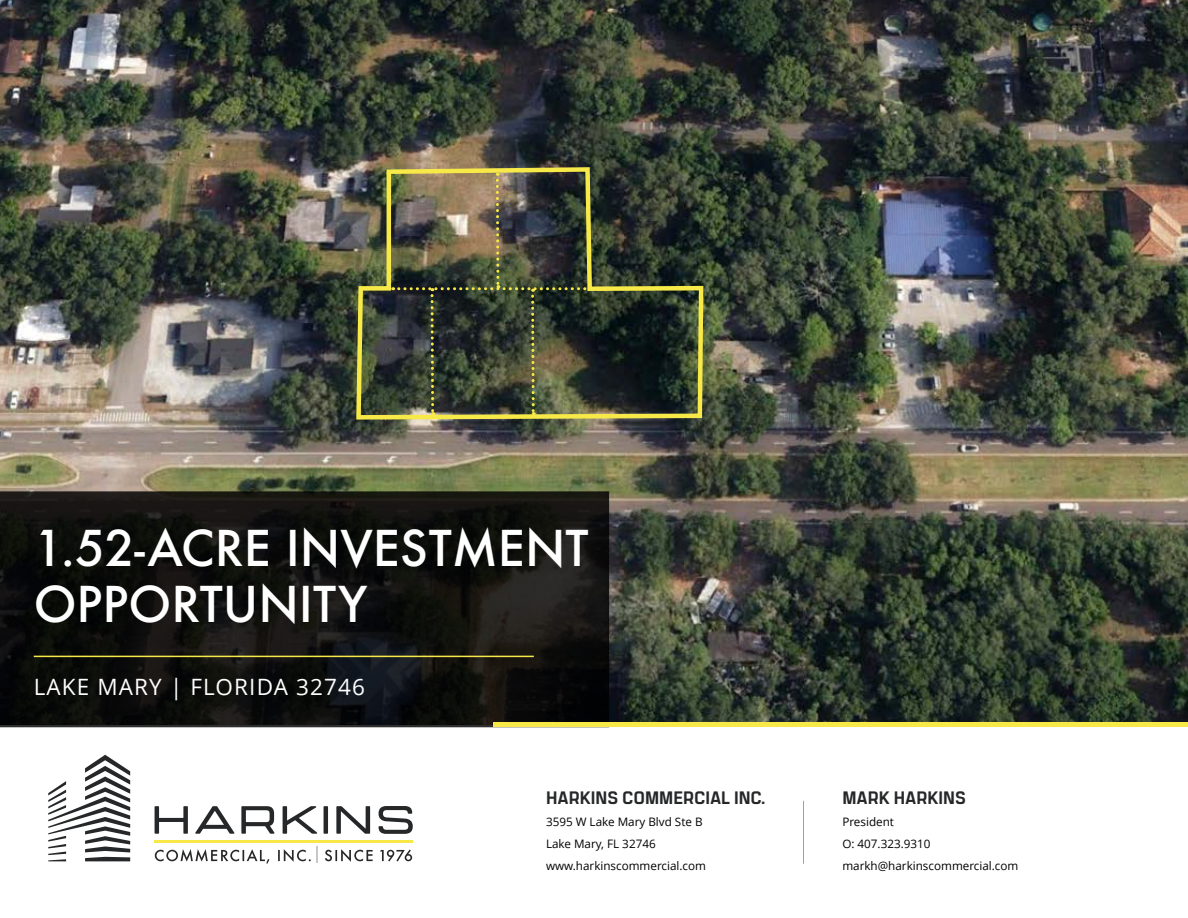
<style>
.page{position:relative;width:1188px;height:918px;background:#fff}
.page>*{position:absolute;margin:0;border:0;box-sizing:border-box;transform-origin:0 0}
.t1{font:500 48px/55.5px "Futura";color:#fff}
.t2{font:22.5px "Open Sans";letter-spacing:.05em;color:#fff}
.t3{font:800 18px "Manifold CF";color:#252729}
.t4{font:11.7px/22px "Open Sans";color:#000}
</style>
<div class="page">
<hr style="left:803px;top:801px;width:1px;height:63px;background:#9d9fa2">
<svg style="left:48px;top:755px;width:82px;height:106px"></svg>
<hr style="left:155px;top:840px;width:258px;height:2px;background:#f8e847">
<svg style="left:325px;top:849px;width:87px;height:13px"></svg>
<svg style="left:317px;top:846px;width:1px;height:17px"></svg>
<svg style="left:155px;top:849px;width:156px;height:15px"></svg>
<svg style="left:195px;top:806px;width:39px;height:28px"></svg>
<svg style="left:241px;top:806px;width:34px;height:28px"></svg>
<svg style="left:155px;top:806px;width:33px;height:28px"></svg>
<svg style="left:336px;top:806px;width:34px;height:28px"></svg>
<svg style="left:283px;top:806px;width:34px;height:28px"></svg>
<svg style="left:379px;top:806px;width:34px;height:28px"></svg>
<hr style="left:324px;top:806px;width:4px;height:28px;background:#252729">
<img style="left:0;top:0;width:1188px;height:723px">
<svg style="left:0;top:491px;width:609px;height:236px;background:#11110f"></svg>
<hr style="left:993px;top:723px;width:195px;height:4px;background:#f7e948">
<hr style="left:493px;top:723px;width:500px;height:4px;background:#f7e948">
<hr style="left:34px;top:656px;width:500px;height:1px;background:#f7e948">
<img style="left:354px;top:165px;width:352px;height:257px">
<img style="left:393px;top:173px;width:212px;height:242px">
<h1 class="t1" style="left:34px;top:520px;width:556px">1.52-ACRE INVESTMENT<br>OPPORTUNITY</h1>
<h2 class="t2" style="left:34px;top:672px;width:333px">LAKE MARY | FLORIDA 32746</h2>
<h3 class="t3" style="left:546px;top:784px;width:221px">HARKINS COMMERCIAL INC.</h3>
<p class="t4" style="left:546px;top:811px;width:162px">3595 W Lake Mary Blvd Ste B<br>Lake Mary, FL 32746 www.harkinscommercial.com</p>
<h3 class="t3" style="left:842px;top:784px;width:125px">MARK HARKINS</h3>
<p class="t4" style="left:842px;top:811px;width:178px">President<br>O: 407.323.9310 markh@harkinscommercial.com</p>
</div>
